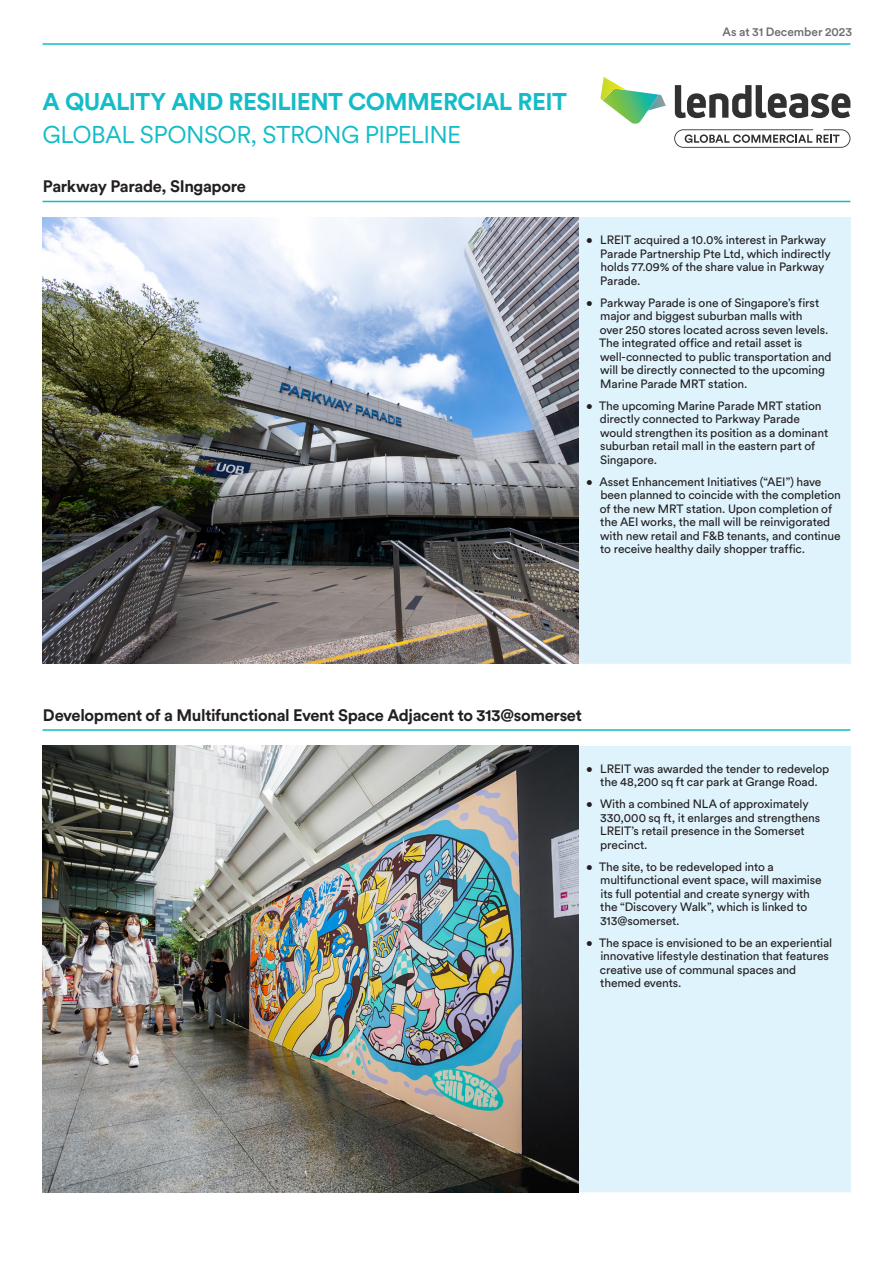
<style>
.page{position:relative;width:893px;height:1263px;background:#fff}
.page>*{position:absolute;margin:0;border:0;box-sizing:border-box;transform-origin:0 0}
.t1{font:700 24px "Circular Std";letter-spacing:-.02em;color:#14bcc7}
.t2{font:24px "Circular XX";letter-spacing:-.025em;color:#14bcc7}
.P_O_Chart_heading_Undrlined{font:700 16.5px "Circular Std";letter-spacing:-.02em;color:#231f20}
.t3{font:12px/13.5px "Circular Std";letter-spacing:-.01em;color:#231f20}
.t4{font:500 12px "Circular Std";letter-spacing:-.005em;color:#6c6d70}
</style>
<div class="page">
<hr style="left:43px;top:43px;width:807px;height:2px;background:#14bcc7">
<svg style="left:674px;top:129px;width:176px;height:19px"></svg>
<svg style="left:675px;top:85px;width:175px;height:33px"></svg>
<svg style="left:600px;top:77px;width:66px;height:47px"></svg>
<hr style="left:43px;top:729px;width:807px;height:2px;background:#14bcc7">
<div style="left:578px;top:746px;width:272px;height:447px;background:#dff3fc"></div>
<hr style="left:578px;top:1192px;width:272px;height:1px;background:#fff">
<img style="left:43px;top:746px;width:535px;height:446px">
<hr style="left:43px;top:201px;width:807px;height:1px;background:#14bcc7">
<div style="left:578px;top:217px;width:272px;height:447px;background:#dff3fc"></div>
<img style="left:43px;top:217px;width:535px;height:447px">
<p class="t4" style="left:723px;top:24px;width:131px">As at 31 December 2023</p>
<p class="t1" style="left:43px;top:86px;width:526px">A QUALITY AND RESILIENT COMMERCIAL REIT</p>
<p class="t2" style="left:43px;top:119px;width:420px">GLOBAL SPONSOR, STRONG PIPELINE</p>
<p class="P_O_Chart_heading_Undrlined" style="left:43px;top:175px;width:205px">Parkway Parade, SIngapore</p>
<p class="t3" style="left:600px;top:233px;width:232px;text-indent:-14px">• LREIT acquired a 10.0% interest in Parkway Parade Partnership Pte Ltd, which indirectly holds 77.09% of the share value in Parkway Parade.</p>
<p class="t3" style="left:599px;top:295px;width:234px;text-indent:-13px">• Parkway Parade is one of Singapore’s first major and biggest suburban malls with<br>over 250 stores located across seven levels.<br>The integrated office and retail asset is well‑connected to public transportation and will be directly connected to the upcoming Marine Parade MRT station.</p>
<p class="t3" style="left:600px;top:398px;width:230px;text-indent:-14px">• The upcoming Marine Parade MRT station directly connected to Parkway Parade would strengthen its position as a dominant suburban retail mall in the eastern part of Singapore.</p>
<p class="t3" style="left:600px;top:474px;width:243px;text-indent:-14px">• Asset Enhancement Initiatives (“AEI”) have been planned to coincide with the completion of the new MRT station. Upon completion of the AEI works, the mall will be reinvigorated with new retail and F&amp;B tenants, and continue to receive healthy daily shopper traffic.</p>
<p class="P_O_Chart_heading_Undrlined" style="left:43px;top:704px;width:540px">Development of a Multifunctional Event Space Adjacent to 313@somerset</p>
<p class="t3" style="left:586px;top:761px;width:245px;text-align:center">• LREIT was awarded the tender to redevelop the 48,200 sq ft car park at Grange Road.</p>
<p class="t3" style="left:600px;top:797px;width:222px;text-indent:-14px">• With a combined NLA of approximately<br>330,000 sq ft, it enlarges and strengthens<br>LREIT’s retail presence in the Somerset precinct.</p>
<p class="t3" style="left:600px;top:859px;width:223px;text-indent:-14px">• The site, to be redeveloped into a multifunctional event space, will maximise its full potential and create synergy with the “Discovery Walk”, which is linked to 313@somerset.</p>
<p class="t3" style="left:600px;top:935px;width:234px;text-indent:-14px">• The space is envisioned to be an experiential innovative lifestyle destination that features creative use of communal spaces and themed events.</p>
</div>
